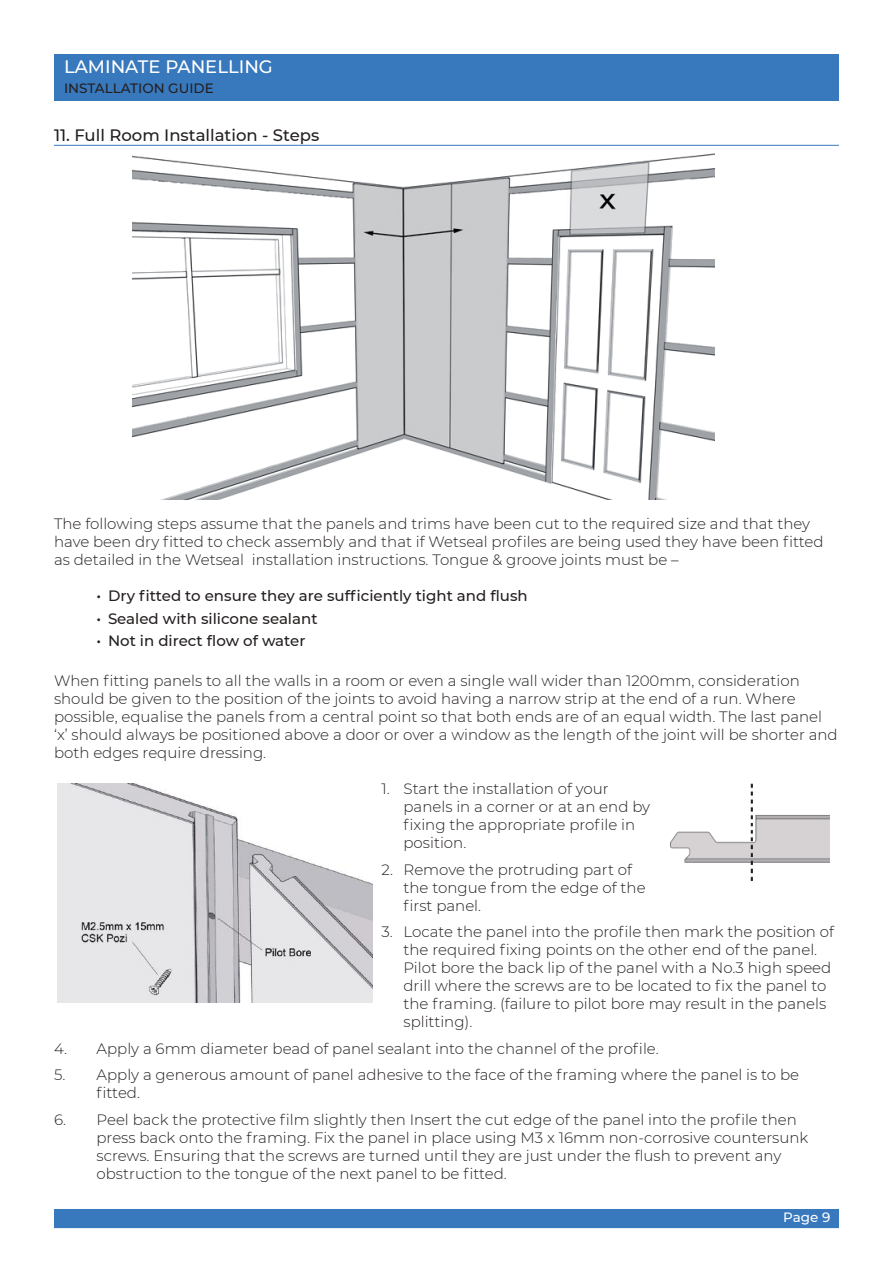
<style>
.page{position:relative;width:893px;height:1263px;background:#fff}
.page>*{position:absolute;margin:0;border:0;box-sizing:border-box;transform-origin:0 0}
.t1{font:500 18px "Montserrat";color:#fff}
.t2{font:500 16.5px "Montserrat";color:#241f1f}
.t3{font:300 15px/18px "Montserrat";color:#241f1f}
.t4{font:500 15px "Montserrat";color:#241f1f}
.t5{font:500 13.5px "Montserrat";color:#241f1f}
.t6{font:500 13.5px "Montserrat";color:#fff}
</style>
<div class="page">
<div style="left:55px;top:55px;width:783px;height:45px;background:#3878bc"></div>
<div style="left:54px;top:54px;width:785px;height:47px;border:2px solid #3878bc"></div>
<div style="left:54px;top:1209px;width:785px;height:19px;background:#3878bc"></div>
<hr style="left:54px;top:145px;width:785px;height:1px;background:#3878bc">
<img style="left:132px;top:153px;width:582px;height:347px">
<img style="left:58px;top:783px;width:315px;height:219px">
<img style="left:670px;top:783px;width:160px;height:97px">
<p class="t1" style="left:64px;top:54px;width:210px">LAMINATE PANELLING</p>
<p class="t5" style="left:64px;top:79px;width:151px">INSTALLATION GUIDE</p>
<p class="t2" style="left:54px;top:124px;width:267px">11. Full Room Installation - Steps</p>
<p class="t3" style="left:54px;top:515px;width:771px">The following steps assume that the panels and trims have been cut to the required size and that they have been dry fitted to check assembly and that if Wetseal profiles are being used they have been fitted as detailed in the Wetseal installation instructions. Tongue &amp; groove joints must be –</p>
<p class="t4" style="left:97px;top:586px;width:433px">• Dry fitted to ensure they are sufficiently tight and flush</p>
<p class="t4" style="left:97px;top:608px;width:223px">• Sealed with silicone sealant</p>
<p class="t4" style="left:97px;top:630px;width:210px">• Not in direct flow of water</p>
<p class="t3" style="left:54px;top:671px;width:785px">When fitting panels to all the walls in a room or even a single wall wider than 1200mm, consideration should be given to the position of the joints to avoid having a narrow strip at the end of a run. Where possible, equalise the panels from a central point so that both ends are of an equal width. The last panel ‘x’ should always be positioned above a door or over a window as the length of the joint will be shorter and both edges require dressing.</p>
<p class="t3" style="left:404px;top:779px;width:248px;text-indent:-22px">1. Start the installation of your panels in a corner or at an end by fixing the appropriate profile in position.</p>
<p class="t3" style="left:404px;top:860px;width:244px;text-indent:-22px">2. Remove the protruding part of the tongue from the edge of the first panel.</p>
<p class="t3" style="left:404px;top:922px;width:432px;text-indent:-22px">3. Locate the panel into the profile then mark the position of the required fixing points on the other end of the panel.<br>Pilot bore the back lip of the panel with a No.3 high speed drill where the screws are to be located to fix the panel to the framing. (failure to pilot bore may result in the panels splitting).</p>
<p class="t3" style="left:54px;top:1039px;width:606px">4. Apply a 6mm diameter bead of panel sealant into the channel of the profile.</p>
<p class="t3" style="left:97px;top:1065px;width:704px;text-indent:-43px">5. Apply a generous amount of panel adhesive to the face of the framing where the panel is to be fitted.</p>
<p class="t3" style="left:97px;top:1110px;width:713px;text-indent:-43px">6. Peel back the protective film slightly then Insert the cut edge of the panel into the profile then press back onto the framing. Fix the panel in place using M3 x 16mm non-corrosive countersunk screws. Ensuring that the screws are turned until they are just under the flush to prevent any obstruction to the tongue of the next panel to be fitted.</p>
<p class="t6" style="left:783px;top:1208px;width:49px">Page 9</p>
</div>
